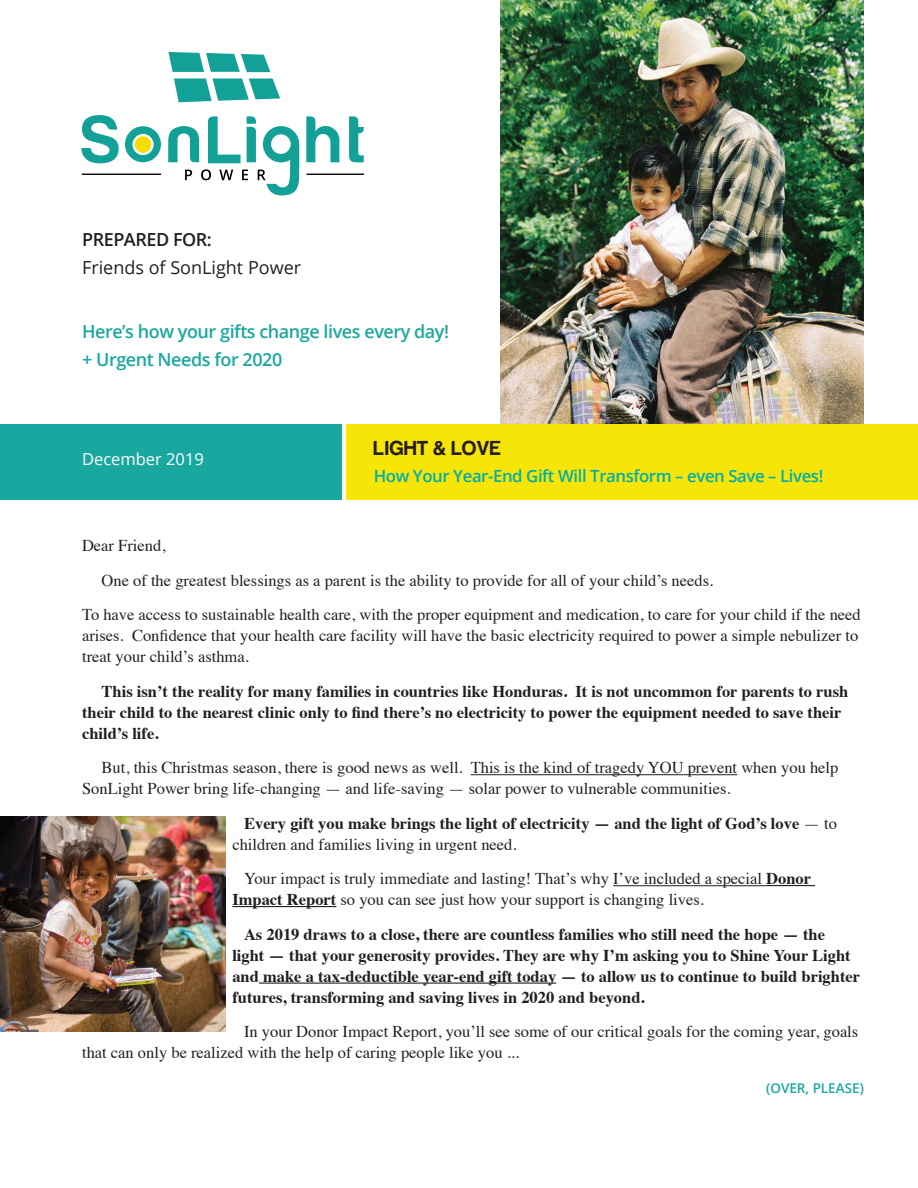
<style>
.page{position:relative;width:918px;height:1188px;background:#fff}
.page>*{position:absolute;margin:0;border:0;box-sizing:border-box;transform-origin:0 0}
.t1{font:21px "Harabara";letter-spacing:.01em;color:#231f20}
.t2{font:600 18px "Open Sans";letter-spacing:-.025em;color:#19a89f}
.t3{font:18px "Open Sans";color:#231f20}
.t4{font:600 18px "Open Sans";letter-spacing:-.025em;color:#231f20}
.t5{font:600 16.8px "Open Sans";letter-spacing:-.025em;color:#00afab}
.t6{font:16.5px/21px "Times";color:#231f20}
.t7{font:700 16.5px/21px "Times";color:#231f20}
.t8{font:16.5px "Open Sans";color:#fff}
.t9{font:600 13.5px "Open Sans";color:#19a89f}
.s1{font-weight:400}
.s2{font-weight:700}
</style>
<div class="page">
<img style="left:0;top:816px;width:226px;height:216px">
<img style="left:501px;top:0;width:363px;height:424px">
<div style="left:0;top:424px;width:341px;height:76px;background:#19a89f"></div>
<div style="left:347px;top:424px;width:571px;height:76px;background:#f7e507"></div>
<hr style="left:471px;top:774px;width:266px;height:1px;background:#231f20">
<hr style="left:613px;top:885px;width:153px;height:1px;background:#231f20">
<hr style="left:766px;top:885px;width:49px;height:1px;background:#231f20">
<hr style="left:232px;top:906px;width:104px;height:1px;background:#231f20">
<hr style="left:259px;top:983px;width:297px;height:1px;background:#231f20">
<svg style="left:169px;top:52px;width:101px;height:20px"></svg>
<svg style="left:174px;top:79px;width:106px;height:23px"></svg>
<svg style="left:81px;top:115px;width:38px;height:48px"></svg>
<svg style="left:306px;top:116px;width:33px;height:46px"></svg>
<svg style="left:349px;top:116px;width:15px;height:46px"></svg>
<div style="left:125px;top:126px;width:36px;height:36px;background:#13a197;border-radius:50%"></div>
<div style="left:134px;top:135px;width:18px;height:19px;background:#f3de00;border-radius:50%"></div>
<div style="left:133px;top:134px;width:21px;height:21px;border:2px solid #fff;border-radius:50%"></div>
<svg style="left:168px;top:116px;width:131px;height:79px"></svg>
<hr style="left:82px;top:174px;width:79px;height:1px;background:#000">
<hr style="left:306px;top:174px;width:58px;height:1px;background:#000">
<p class="t4" style="left:82px;top:227px;width:131px">PREPARED FOR:</p>
<p class="t3" style="left:82px;top:255px;width:221px">Friends of SonLight Power</p>
<p class="t2" style="left:82px;top:319px;width:369px">Here’s how your gifts change lives every day!</p>
<p class="t2" style="left:82px;top:347px;width:202px">+ Urgent Needs for 2020</p>
<p class="t8" style="left:82px;top:448px;width:123px">December 2019</p>
<p class="t1" style="left:374px;top:438px;width:129px">LIGHT &amp; LOVE</p>
<p class="t5" style="left:374px;top:464px;width:451px">How Your Year-End Gift Will Transform – even Save – Lives!</p>
<p class="t6" style="left:82px;top:534px;width:85px">Dear Friend,</p>
<p class="t6" style="left:102px;top:569px;width:613px">One of the greatest blessings as a parent is the ability to provide for all of your child’s needs.</p>
<p class="t6" style="left:82px;top:603px;width:780px">To have access to sustainable health care, with the proper equipment and medication, to care for your child if the need arises. Confidence that your health care facility will have the basic electricity required to power a simple nebulizer to treat your child’s asthma.</p>
<p class="t7" style="left:82px;top:679px;width:768px;text-indent:20px">This isn’t the reality for many families in countries like Honduras. It is not uncommon for parents to rush their child to the nearest clinic only to find there’s no electricity to power the equipment needed to save their child’s life.</p>
<p class="t6" style="left:82px;top:756px;width:758px;text-indent:20px">But, this Christmas season, there is good news as well. This is the kind of tragedy YOU prevent when you help<br>SonLight Power bring life-changing — and life-saving — solar power to vulnerable communities.</p>
<p class="t7" style="left:232px;top:811px;width:606px;text-indent:12px">Every gift you make brings the light of electricity — and the light of God’s love <span class="s1">— to children and families living in urgent need.</span></p>
<p class="t6" style="left:232px;top:867px;width:580px;text-indent:12px">Your impact is truly immediate and lasting! That’s why I’ve included a special <span class="s2">Donor<br>Impact Report</span> so you can see just how your support is changing lives.</p>
<p class="t7" style="left:232px;top:922px;width:629px;text-indent:12px">As 2019 draws to a close, there are countless families who still need the hope — the light — that your generosity provides. They are why I’m asking you to Shine Your Light and make a tax-deductible year-end gift today — to allow us to continue to build brighter futures, transforming and saving lives in 2020 and beyond.</p>
<p class="t6" style="left:82px;top:1020px;width:778px;text-indent:162px">In your Donor Impact Report, you’ll see some of our critical goals for the coming year, goals that can only be realized with the help of caring people like you ...</p>
<p class="t9" style="left:766px;top:1079px;width:99px">(OVER, PLEASE)</p>
</div>
